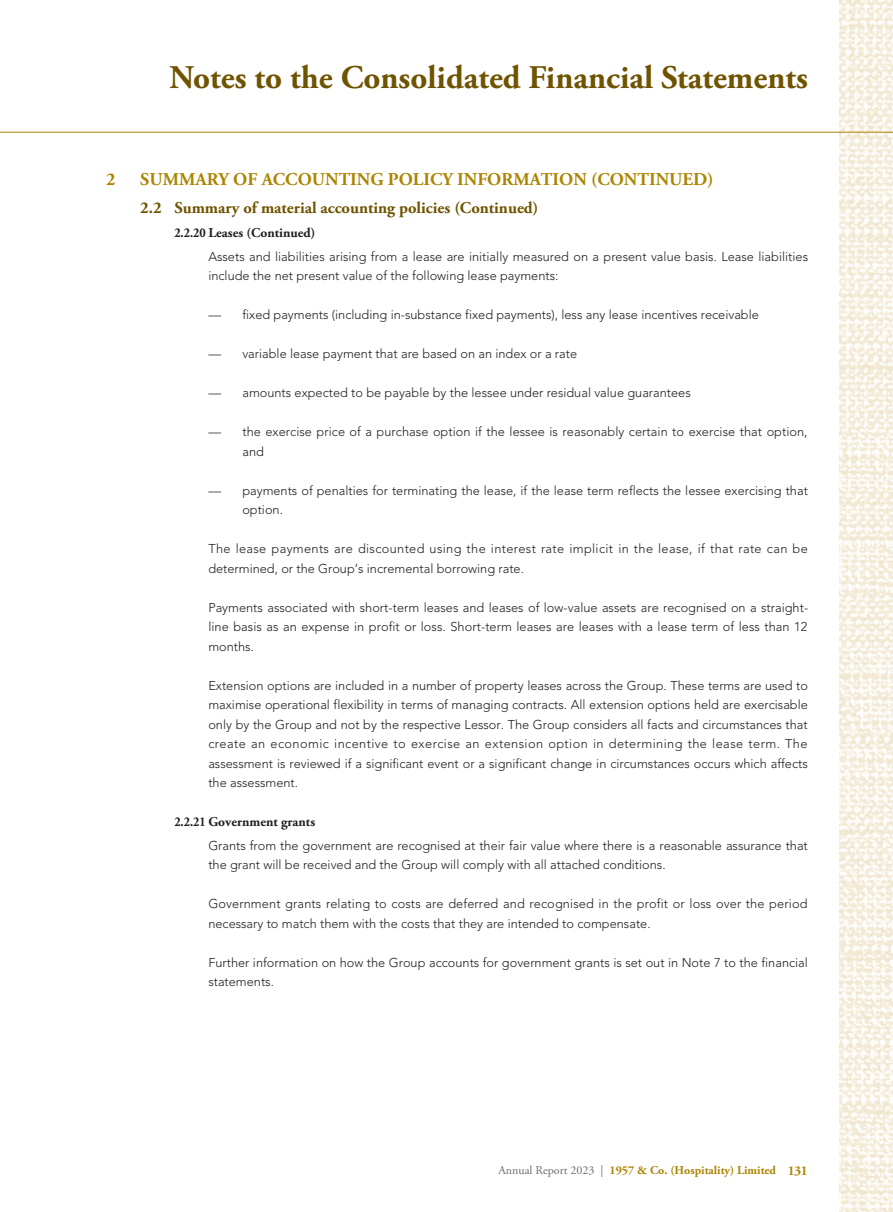
<style>
.page{position:relative;width:893px;height:1212px;background:#fff}
.page>*{position:absolute;margin:0;border:0;box-sizing:border-box;transform-origin:0 0}
.t1{font:700 33px "Adobe Garamond Pro";color:#6f5300}
._01_H1{font:700 18px "Adobe Garamond Pro";color:#ad8504}
._02_H2{font:700 16.5px "Adobe Garamond Pro";color:#6f5300}
._03_H3{font:700 13.5px "Adobe Garamond Pro";color:#231f20;scale:.9 1}
._00_txt{font:300 12.75px/19.5px "Avenir LT Std";color:#231f20}
._00_txt-2{font:300 12.75px/19.5px "Avenir LT Std";letter-spacing:.03em;color:#231f20}
.t2{font:700 12px "Adobe Garamond Pro";color:#ad8504}
.s1{font-weight:400;color:#6c6d70}
.s2{font-size:13.5px}
</style>
<div class="page">
<img style="left:840px;top:0;width:53px;height:1212px">
<hr style="left:0;top:132px;width:893px;height:1px;background:#ad8504">
<h1 class="t1" style="left:170px;top:58px;width:640px">Notes to the Consolidated Financial Statements</h1>
<p class="_01_H1" style="left:106px;top:169px;width:11px">2</p>
<p class="_01_H1" style="left:140px;top:169px;width:575px">SUMMARY OF ACCOUNTING POLICY INFORMATION (CONTINUED)</p>
<p class="_02_H2" style="left:140px;top:198px;width:400px">2.2 Summary of material accounting policies (Continued)</p>
<p class="_03_H3" style="left:174px;top:225px;width:158px">2.2.20 Leases (Continued)</p>
<p class="_00_txt" style="left:208px;top:246px;width:601px">Assets and liabilities arising from a lease are initially measured on a present value basis. Lease liabilities include the net present value of the following lease payments:</p>
<p class="_00_txt" style="left:208px;top:305px;width:552px">— fixed payments (including in-substance fixed payments), less any lease incentives receivable</p>
<p class="_00_txt" style="left:208px;top:344px;width:370px">— variable lease payment that are based on an index or a rate</p>
<p class="_00_txt" style="left:208px;top:383px;width:484px">— amounts expected to be payable by the lessee under residual value guarantees</p>
<p class="_00_txt" style="left:242px;top:422px;width:567px;text-indent:-34px">— the exercise price of a purchase option if the lessee is reasonably certain to exercise that option, and</p>
<p class="_00_txt" style="left:242px;top:480px;width:567px;text-indent:-34px">— payments of penalties for terminating the lease, if the lease term reflects the lessee exercising that option.</p>
<p class="_00_txt-2" style="left:208px;top:539px;width:601px">The lease payments are discounted using the interest rate implicit in the lease, if that rate can be determined, or the Group’s incremental borrowing rate.</p>
<p class="_00_txt" style="left:208px;top:597px;width:601px;text-align:justify">Payments associated with short-term leases and leases of low-value assets are recognised on a straight&shy;line basis as an expense in profit or loss. Short-term leases are leases with a lease term of less than 12 months.</p>
<p class="_00_txt" style="left:208px;top:675px;width:601px;text-align:justify">Extension options are included in a number of property leases across the Group. These terms are used to maximise operational flexibility in terms of managing contracts. All extension options held are exercisable only by the Group and not by the respective Lessor. The Group considers all facts and circumstances that create an economic incentive to exercise an extension option in determining the lease term. The assessment is reviewed if a significant event or a significant change in circumstances occurs which affects the assessment.</p>
<p class="_03_H3" style="left:174px;top:814px;width:158px">2.2.21 Government grants</p>
<p class="_00_txt" style="left:208px;top:836px;width:601px">Grants from the government are recognised at their fair value where there is a reasonable assurance that the grant will be received and the Group will comply with all attached conditions.</p>
<p class="_00_txt" style="left:208px;top:894px;width:601px">Government grants relating to costs are deferred and recognised in the profit or loss over the period necessary to match them with the costs that they are intended to compensate.</p>
<p class="_00_txt" style="left:208px;top:953px;width:601px">Further information on how the Group accounts for government grants is set out in Note 7 to the financial statements.</p>
<p class="t2" style="left:498px;top:1163px;width:311px"><span class="s1">Annual Report 2023 |</span> 1957 &amp; Co. (Hospitality) Limited <span class="s2">131</span></p>
</div>
